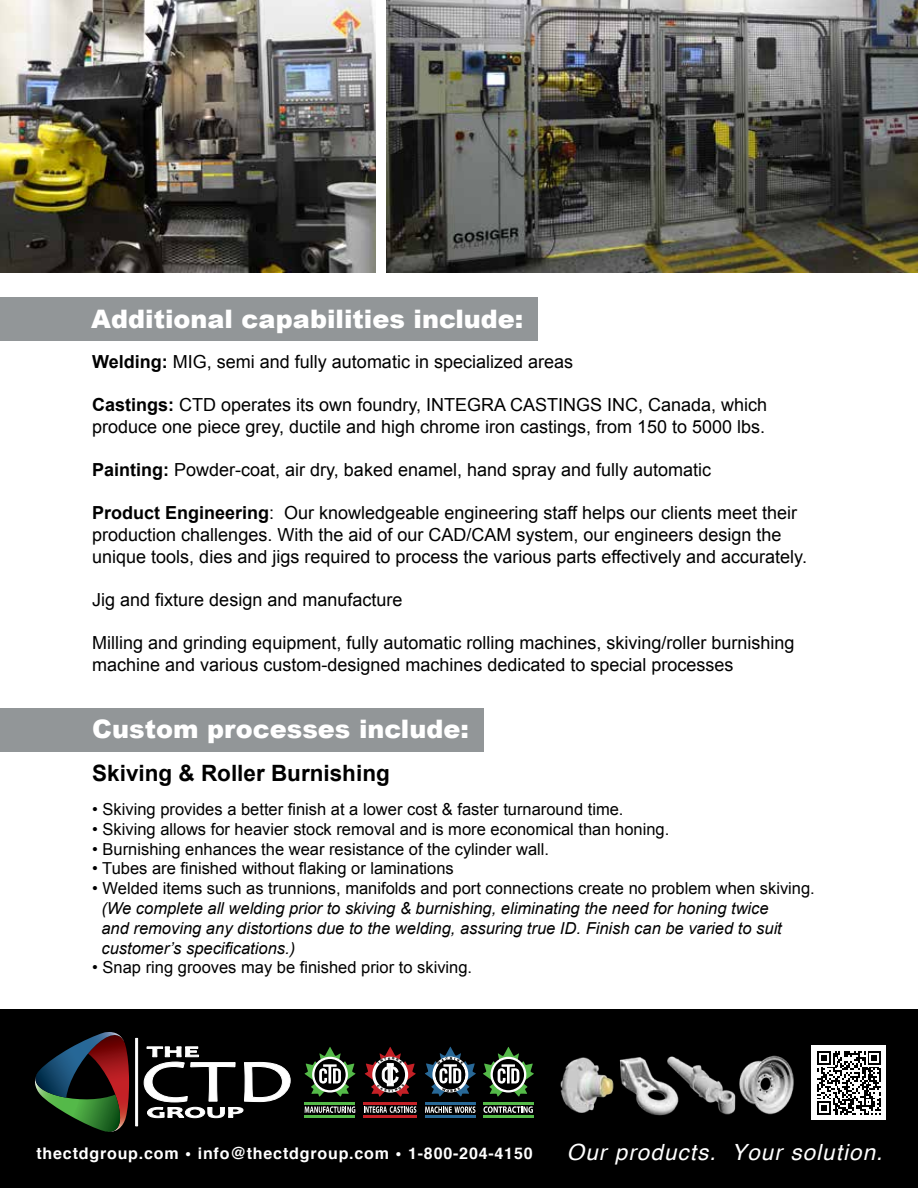
<style>
.page{position:relative;width:918px;height:1188px;background:#fff}
.page>*{position:absolute;margin:0;border:0;box-sizing:border-box;transform-origin:0 0}
.t1{font:900 25.5px "Arial";color:#fff}
.t2{font:700 22.5px "Arial";color:#000}
.t3{font:italic 22.35px "Helvetica";letter-spacing:.05em;color:#fff}
.t4{font:18px/21.6px "Arial";color:#000}
.t5{font:16.5px "Arial";color:#000}
.t6{font:italic 16.5px/19.8px "Arial";color:#000}
.t7{font:700 16.05px "Helvetica";letter-spacing:.05em;color:#fff}
.s1{font-weight:700}
.s2{font-size:19.05px}
</style>
<div class="page">
<div style="left:0;top:1010px;width:918px;height:178px;background:#000"></div>
<div style="left:135px;top:1038px;width:3px;height:88px;border:1px solid #fff"></div>
<svg style="left:144px;top:1047px;width:147px;height:71px"></svg>
<svg style="left:35px;top:1032px;width:101px;height:100px"></svg>
<svg style="left:304px;top:1047px;width:52px;height:50px"></svg>
<hr style="left:304px;top:1102px;width:51px;height:2px;background:#54b948">
<hr style="left:304px;top:1115px;width:51px;height:2px;background:#54b948">
<svg style="left:305px;top:1106px;width:50px;height:7px"></svg>
<svg style="left:425px;top:1047px;width:51px;height:50px"></svg>
<hr style="left:425px;top:1102px;width:51px;height:2px;background:#286897">
<hr style="left:425px;top:1115px;width:51px;height:2px;background:#286897">
<svg style="left:425px;top:1106px;width:51px;height:7px"></svg>
<svg style="left:483px;top:1047px;width:51px;height:50px"></svg>
<hr style="left:483px;top:1102px;width:51px;height:2px;background:#54b948">
<hr style="left:483px;top:1115px;width:51px;height:2px;background:#54b948">
<svg style="left:483px;top:1106px;width:50px;height:7px"></svg>
<hr style="left:364px;top:1102px;width:53px;height:2px;background:#c42026">
<hr style="left:364px;top:1115px;width:53px;height:2px;background:#c42026">
<svg style="left:364px;top:1106px;width:52px;height:7px"></svg>
<div style="left:812px;top:1046px;width:74px;height:74px;background:#fff"></div>
<svg style="left:817px;top:1051px;width:64px;height:64px"></svg>
<img style="left:560px;top:1045px;width:252px;height:75px">
<div style="left:0;top:708px;width:484px;height:44px;background:#929698"></div>
<div style="left:0;top:297px;width:538px;height:44px;background:#929698"></div>
<img style="left:386px;top:0;width:532px;height:272px">
<img style="left:0;top:0;width:376px;height:272px">
<svg style="left:365px;top:1047px;width:51px;height:50px"></svg>
<h1 class="t1" style="left:91px;top:300px;width:434px">Additional capabilities include:</h1>
<p class="t4" style="left:92px;top:351px;width:482px"><span class="s1">Welding:</span> MIG, semi and fully automatic in specialized areas</p>
<p class="t4" style="left:92px;top:394px;width:676px"><span class="s1">Castings:</span> CTD operates its own foundry, INTEGRA CASTINGS INC, Canada, which produce one piece grey, ductile and high chrome iron castings, from 150 to 5000 lbs.</p>
<p class="t4" style="left:92px;top:459px;width:620px"><span class="s1">Painting:</span> Powder-coat, air dry, baked enamel, hand spray and fully automatic</p>
<p class="t4" style="left:92px;top:502px;width:716px"><span class="s1">Product Engineering</span>: Our knowledgeable engineering staff helps our clients meet their production challenges. With the aid of our CAD/CAM system, our engineers design the unique tools, dies and jigs required to process the various parts effectively and accurately.</p>
<p class="t4" style="left:92px;top:589px;width:312px">Jig and fixture design and manufacture</p>
<p class="t4" style="left:92px;top:632px;width:704px">Milling and grinding equipment, fully automatic rolling machines, skiving/roller burnishing machine and various custom-designed machines dedicated to special processes</p>
<h1 class="t1" style="left:92px;top:710px;width:378px">Custom processes include:</h1>
<p class="t2" style="left:92px;top:758px;width:299px">Skiving &amp; Roller Burnishing</p>
<p class="t5" style="left:92px;top:798px;width:533px">• Skiving provides a better finish at a lower cost &amp; faster turnaround time.</p>
<p class="t5" style="left:92px;top:818px;width:579px">• Skiving allows for heavier stock removal and is more economical than honing.</p>
<p class="t5" style="left:92px;top:838px;width:458px">• Burnishing enhances the wear resistance of the cylinder wall.</p>
<p class="t5" style="left:92px;top:858px;width:363px">• Tubes are finished without flaking or laminations</p>
<p class="t5" style="left:92px;top:878px;width:724px">• Welded items such as trunnions, manifolds and port connections create no problem when skiving.</p>
<p class="t6" style="left:101px;top:899px;width:682px">(We complete all welding prior to skiving &amp; burnishing, eliminating the need for honing twice and removing any distortions due to the welding, assuring true ID. Finish can be varied to suit customer’s specifications.)</p>
<p class="t5" style="left:92px;top:957px;width:381px">• Snap ring grooves may be finished prior to skiving.</p>
<p class="t7" style="left:36px;top:1140px;width:498px">thectdgroup.com <span class="s2">•</span> info@thectdgroup.com <span class="s2">•</span> 1-800-204-4150</p>
<p class="t3" style="left:567px;top:1135px;width:317px">Our products. Your solution.</p>
</div>
